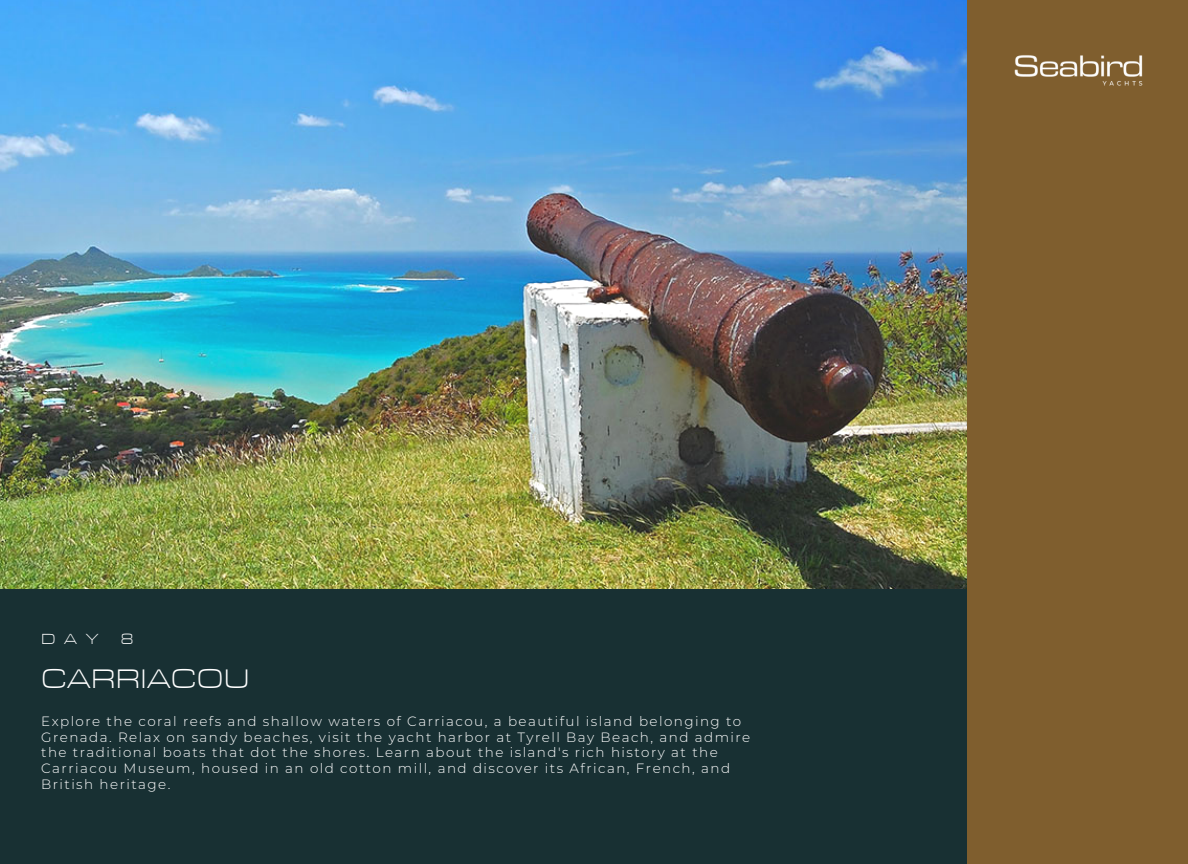
<style>
.page{position:relative;width:1188px;height:864px;background:#fff}
.page>*{position:absolute;margin:0;border:0;box-sizing:border-box;transform-origin:0 0}
.t1{font:300 33px "Arian LT";letter-spacing:.005em;color:#fff}
.t2{font:300 18px "Arian LT";color:#fff}
.t3{font:300 13.5px/15.8px "Montserrat";letter-spacing:.105em;color:#fff}
</style>
<div class="page">
<img style="left:0;top:0;width:967px;height:590px">
<div style="left:0;top:590px;width:1188px;height:274px;background:#183033"></div>
<div style="left:967px;top:0;width:221px;height:864px;background:#7f5e2e"></div>
<img style="left:1014px;top:55px;width:129px;height:31px">
<p class="t2" style="left:41px;top:627px;width:94px">DAY 8</p>
<p class="t1" style="left:41px;top:657px;width:210px">CARRIACOU</p>
<p class="t3" style="left:41px;top:713px;width:711px">Explore the coral reefs and shallow waters of Carriacou, a beautiful island belonging to Grenada. Relax on sandy beaches, visit the yacht harbor at Tyrell Bay Beach, and admire the traditional boats that dot the shores. Learn about the island's rich history at the Carriacou Museum, housed in an old cotton mill, and discover its African, French, and British heritage.</p>
</div>
